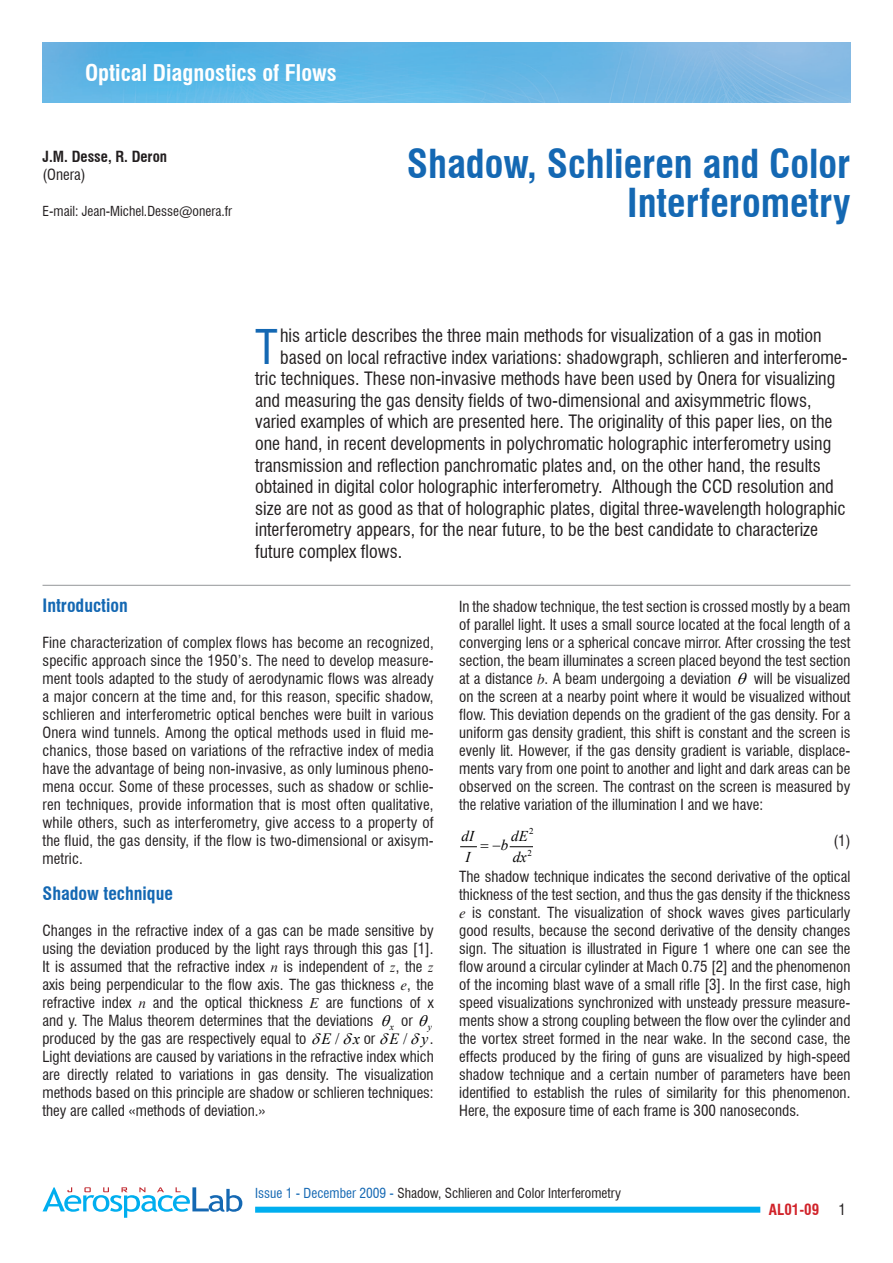
<style>
.page{position:relative;width:893px;height:1263px;background:#fff}
.page>*{position:absolute;margin:0;border:0;box-sizing:border-box;transform-origin:0 0}
.t1{font:condensed 46.8px "Swiss 721 BT";color:#1468b3}
.t2{font:700 condensed 39px/39px "Swiss 721 BT";color:#1468b3;text-align:right}
.t3{font:700 condensed 22.5px "Swiss 721 BT";color:#fff}
.t4{font:condensed 18px "Swiss 721 BT";color:#231f20}
.t5{font:700 condensed 18px "Swiss 721 BT";color:#1468b3}
.t6{font:italic 15.6px "Times New Roman";color:#000}
.t7{font:condensed 15px/18px "Swiss 721 BT";color:#231f20;text-align:justify}
.t8{font:700 condensed 15px "Swiss 721 BT";color:#231f20}
.t9{font:italic 15px "Times New Roman";color:#000}
.t10{font:700 condensed 15px "Swiss 721 BT";color:#d1232a}
.t11{font:condensed 13.5px "Swiss 721 BT";color:#231f20}
.t12{font:9px "Times New Roman";color:#000}
.s1{font-family:"Times";font-style:italic;font-stretch:normal}
.s2{font-family:"Times New Roman";font-style:italic;font-stretch:normal;font-size:15.75px;color:#000}
.s3{font-family:"Times New Roman";font-stretch:normal;font-size:15.75px;color:#000}
.s4{font-family:"Times New Roman";font-style:italic;font-stretch:normal;font-size:15.6px;color:#000}
.s5{font-family:"Times New Roman";font-stretch:normal;font-size:15.6px;color:#000}
.s6{font-family:"Swiss 721 BT";font-style:normal;font-stretch:condensed;font-size:15px;color:#231f20}
.s7{color:#1468b3}
</style>
<div class="page">
<div style="left:255px;top:1207px;width:505px;height:6px;background:#00aeef"></div>
<svg style="left:43px;top:1187px;width:199px;height:31px"></svg>
<img style="left:43px;top:43px;width:807px;height:59px">
<hr style="left:43px;top:585px;width:807px;height:1px;background:#939598">
<svg style="left:510px;top:846px;width:23px;height:1px"></svg>
<svg style="left:461px;top:846px;width:16px;height:2px"></svg>
<h3 class="t3" style="left:85px;top:59px;width:253px">Optical Diagnostics of Flows</h3>
<p class="t8" style="left:43px;top:148px;width:126px">J.M. Desse, R. Deron</p>
<p class="t7" style="left:43px;top:166px;width:45px">(Onera)</p>
<p class="t11" style="left:43px;top:203px;width:191px">E-mail: Jean-Michel.Desse@onera.fr</p>
<h2 class="t2" style="left:407px;top:145px;width:445px">Shadow, Schlieren and Color<br>Interferometry</h2>
<h1 class="t1" style="left:255px;top:319px;width:24px">T</h1>
<p class="t4" style="left:280px;top:325px;width:543px">his article describes the three main methods for visualization of a gas in motion</p>
<p class="t4" style="left:280px;top:346px;width:569px">based on local refractive index variations: shadowgraph, schlieren and interferome-</p>
<p class="t4" style="left:255px;top:368px;width:582px">tric techniques. These non-invasive methods have been used by Onera for visualizing</p>
<p class="t4" style="left:255px;top:389px;width:558px">and measuring the gas density fields of two-dimensional and axisymmetric flows,</p>
<p class="t4" style="left:255px;top:411px;width:579px">varied examples of which are presented here. The originality of this paper lies, on the</p>
<p class="t4" style="left:255px;top:433px;width:578px">one hand, in recent developments in polychromatic holographic interferometry using</p>
<p class="t4" style="left:255px;top:454px;width:567px">transmission and reflection panchromatic plates and, on the other hand, the results</p>
<p class="t4" style="left:255px;top:476px;width:580px">obtained in digital color holographic interferometry. Although the CCD resolution and</p>
<p class="t4" style="left:255px;top:497px;width:592px">size are not as good as that of holographic plates, digital three-wavelength holographic</p>
<p class="t4" style="left:255px;top:519px;width:564px">interferometry appears, for the near future, to be the best candidate to characterize</p>
<p class="t4" style="left:255px;top:541px;width:149px">future complex flows.</p>
<p class="t5" style="left:43px;top:595px;width:87px">Introduction</p>
<p class="t7" style="left:43px;top:634px;width:393px">Fine characterization of complex flows has become an recognized, specific approach since the 1950’s. The need to develop measure&shy;ment tools adapted to the study of aerodynamic flows was already a major concern at the time and, for this reason, specific shadow, schlieren and interferometric optical benches were built in various Onera wind tunnels. Among the optical methods used in fluid me&shy;chanics, those based on variations of the refractive index of media have the advantage of being non-invasive, as only luminous pheno&shy;mena occur. Some of these processes, such as shadow or schlie&shy;ren techniques, provide information that is most often qualitative, while others, such as interferometry, give access to a property of the fluid, the gas density, if the flow is two-dimensional or axisym&shy;metric.</p>
<p class="t5" style="left:43px;top:883px;width:132px">Shadow technique</p>
<p class="t7" style="left:43px;top:922px;width:393px">Changes in the refractive index of a gas can be made sensitive by using the deviation produced by the light rays through this gas [1].<br>It is assumed that the refractive index <span class="s1">n</span> is independent of <span class="s1">z</span>, the <span class="s1">z </span>axis being perpendicular to the flow axis. The gas thickness <span class="s1">e</span>, the refractive index <span class="s1">n</span> and the optical thickness <span class="s1">E</span> are functions of x and y. The Malus theorem determines that the deviations <sub>x</sub> or <sub>y </sub>produced by the gas are respectively equal to <span class="s2">E</span> <span class="s3">/</span></p>
<p class="t7" style="left:353px;top:1030px;width:56px"><span class="s2">x</span> or <span class="s4">E</span> <span class="s5">/</span></p>
<p class="t6" style="left:422px;top:1028px;width:14px">y<span class="s6">.</span></p>
<p class="t7" style="left:43px;top:1048px;width:393px">Light deviations are caused by variations in the refractive index which are directly related to variations in gas density. The visualization methods based on this principle are shadow or schlieren techniques: they are called «methods of deviation.»</p>
<p class="t7" style="left:459px;top:598px;width:393px">In the shadow technique, the test section is crossed mostly by a beam of parallel light. It uses a small source located at the focal length of a converging lens or a spherical concave mirror. After crossing the test section, the beam illuminates a screen placed beyond the test section at a distance <span class="s1">b</span>. A beam undergoing a deviation</p>
<p class="t7" style="left:459px;top:670px;width:393px;text-indent:295px">will be visualized on the screen at a nearby point where it would be visualized without flow. This deviation depends on the gradient of the gas density. For a uniform gas density gradient, this shift is constant and the screen is evenly lit. However, if the gas density gradient is variable, displace&shy;ments vary from one point to another and light and dark areas can be observed on the screen. The contrast on the screen is measured by the relative variation of the illumination I and we have:</p>
<p class="t12" style="left:529px;top:825px;width:6px">2</p>
<p class="t12" style="left:528px;top:846px;width:6px">2</p>
<p class="t9" style="left:462px;top:825px;width:14px">dI</p>
<p class="t9" style="left:511px;top:825px;width:18px">dE</p>
<p class="t9" style="left:492px;top:835px;width:17px">−b</p>
<p class="t9" style="left:466px;top:847px;width:6px">I</p>
<p class="t9" style="left:513px;top:847px;width:16px">dx</p>
<p class="t7" style="left:833px;top:832px;width:19px">(1)</p>
<p class="t7" style="left:459px;top:868px;width:393px">The shadow technique indicates the second derivative of the optical thickness of the test section, and thus the gas density if the thickness <span class="s1">e</span> is constant. The visualization of shock waves gives particularly good results, because the second derivative of the density changes sign. The situation is illustrated in Figure 1 where one can see the flow around a circular cylinder at Mach 0.75 [2] and the phenomenon of the incoming blast wave of a small rifle [3]. In the first case, high speed visualizations synchronized with unsteady pressure measure&shy;ments show a strong coupling between the flow over the cylinder and the vortex street formed in the near wake. In the second case, the effects produced by the firing of guns are visualized by high-speed shadow technique and a certain number of parameters have been identified to establish the rules of similarity for this phenomenon.<br>Here, the exposure time of each frame is 300 nanoseconds.</p>
<p class="t11" style="left:255px;top:1185px;width:367px"><span class="s7">Issue 1 - December 2009 -</span> Shadow, Schlieren and Color Interferometry</p>
<p class="t10" style="left:769px;top:1200px;width:52px">AL01-09</p>
<p class="t7" style="left:838px;top:1200px;width:9px">1</p>
</div>
